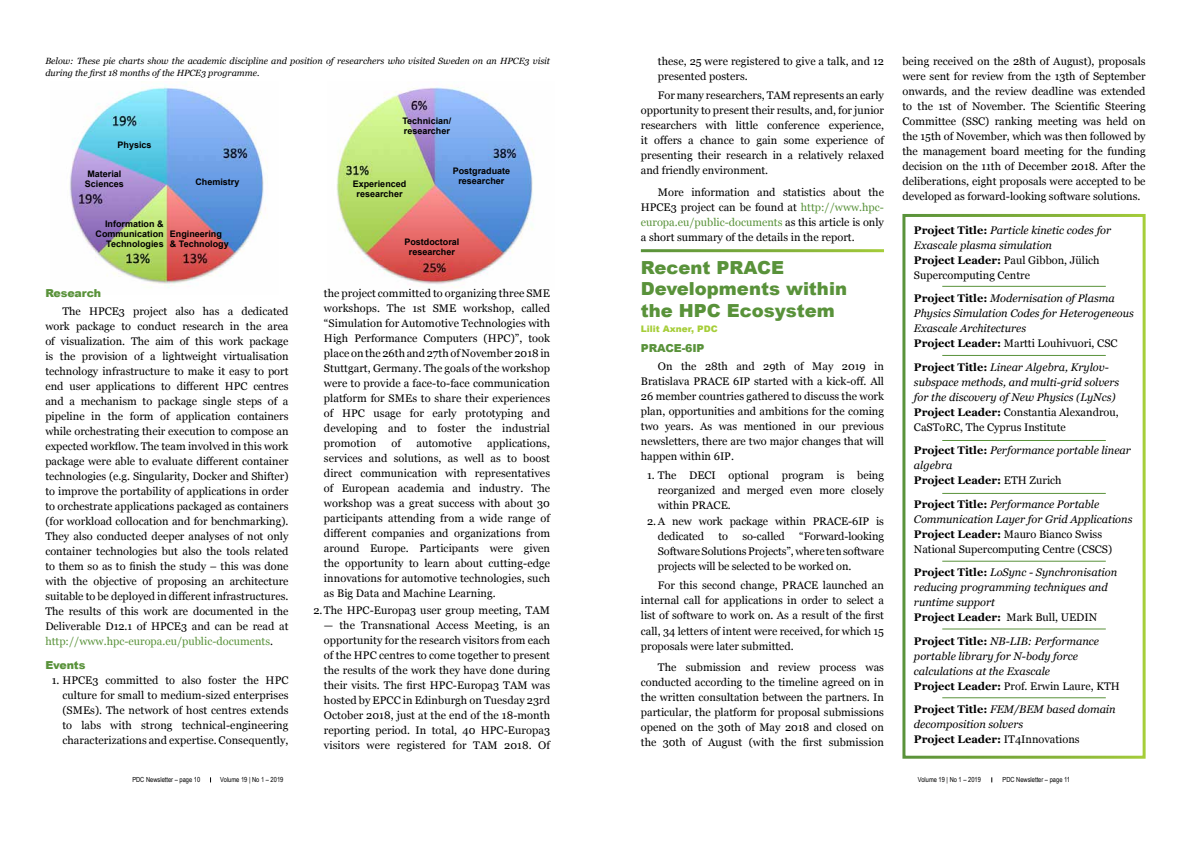
<style>
.page{position:relative;width:1191px;height:842px;background:#fff}
.page>*{position:absolute;margin:0;border:0;box-sizing:border-box;transform-origin:0 0}
.t1{font:900 18px/21.6px "Arial";color:#59923a}
.t2{font:11px/15px "Georgia";color:#000;text-align:justify}
.t3{font:italic 11px/15px "Georgia";color:#000}
.t4{font:900 11px "Arial";letter-spacing:-.01em;color:#59923a}
.t5{font:700 9px/10px "Arial";color:#000;text-align:center}
.t6{font:italic 9px/12px "Georgia";color:#000}
.t7{font:900 9px "Arial";color:#a6ce39}
.t8{font:7px "Arial Narrow";color:#000}
.s1{color:#59923a}
.s2{font-weight:700;font-style:normal}
.s3{font-style:normal}
</style>
<div class="page">
<img style="left:337px;top:85px;width:197px;height:203px">
<img style="left:70px;top:84px;width:196px;height:204px">
<hr style="left:942px;top:440px;width:163px;height:1px;background:#59923a">
<hr style="left:942px;top:493px;width:163px;height:1px;background:#59923a">
<hr style="left:942px;top:561px;width:163px;height:1px;background:#59923a">
<hr style="left:942px;top:629px;width:163px;height:1px;background:#59923a">
<hr style="left:942px;top:698px;width:163px;height:1px;background:#59923a">
<hr style="left:942px;top:355px;width:163px;height:1px;background:#59923a">
<hr style="left:942px;top:286px;width:163px;height:1px;background:#59923a">
<div style="left:902px;top:214px;width:243px;height:545px;border:3px solid #fff"></div>
<p class="t6" style="left:45px;top:54px;width:506px">Below: These pie charts show the academic discipline and position of researchers who visited Sweden on an HPCE3 visit during the first 18 months of the HPCE3 programme.</p>
<p class="t5" style="left:117px;top:141px;width:36px">Physics</p>
<p class="t5" style="left:85px;top:169px;width:41px;text-align:left">Material<br>Sciences</p>
<p class="t5" style="left:195px;top:177px;width:46px">Chemistry</p>
<p class="t5" style="left:96px;top:219px;width:70px;text-align:right">Information &amp;<br>Communication<br>Technologies</p>
<p class="t5" style="left:170px;top:229px;width:60px;text-align:left">Engineering &amp; Technology</p>
<p class="t4" style="left:45px;top:285px;width:57px">Research</p>
<p class="t2" style="left:45px;top:303px;width:245px;text-indent:17px">The HPCE3 project also has a dedicated work package to conduct research in the area of visualization. The aim of this work package is the provision of a lightweight virtualisation technology infrastructure to make it easy to port end user applications to different HPC centres and a mechanism to package single steps of a pipeline in the form of application containers while orchestrating their execution to compose an expected workflow. The team involved in this work package were able to evaluate different container technologies (e.g. Singularity, Docker and Shifter) to improve the portability of applications in order to orchestrate applications packaged as containers (for workload collocation and for benchmarking).<br>They also conducted deeper analyses of not only container technologies but also the tools related to them so as to finish the study – this was done with the objective of proposing an architecture suitable to be deployed in different infrastructures.<br>The results of this work are documented in the Deliverable D12.1 of HPCE3 and can be read at <span class="s1">http://www.hpc-europa.eu/public-documents</span>.</p>
<p class="t4" style="left:45px;top:657px;width:42px">Events</p>
<p class="t2" style="left:62px;top:672px;width:228px;text-indent:-11px">1. HPCE3 committed to also foster the HPC culture for small to medium-sized enterprises (SMEs). The network of host centres extends to labs with strong technical-engineering characterizations and expertise. Consequently,</p>
<p class="t8" style="left:132px;top:774px;width:69px">PDC Newsletter – page 10</p>
<p class="t8" style="left:220px;top:774px;width:65px">Volume 19 | No 1 – 2019</p>
<p class="t5" style="left:402px;top:116px;width:50px;text-align:left">Technician/ researcher</p>
<p class="t5" style="left:353px;top:179px;width:55px">Experienced researcher</p>
<p class="t5" style="left:453px;top:166px;width:59px">Postgraduate researcher</p>
<p class="t5" style="left:404px;top:237px;width:57px">Postdoctoral researcher</p>
<p class="t2" style="left:324px;top:285px;width:228px">the project committed to organizing three SME workshops. The 1st SME workshop, called “Simulation for Automotive Technologies with High Performance Computers (HPC)”, took place on the 26th and 27th of November 2018 in Stuttgart, Germany. The goals of the workshop were to provide a face-to-face communication platform for SMEs to share their experiences of HPC usage for early prototyping and developing and to foster the industrial promotion</p>
<p class="t2" style="left:324px;top:435px;width:228px;text-indent:163px">applications, services and solutions, as well as to boost direct communication with representatives of European academia and industry. The workshop was a great success with about 30 participants attending from a wide range of different companies and organizations from around Europe. Participants were given the opportunity to learn about cutting-edge innovations for automotive technologies, such as Big Data and Machine Learning.</p>
<p class="t2" style="left:313px;top:602px;width:238px">2.The HPC-Europa3 user group meeting, TAM</p>
<p class="t2" style="left:324px;top:617px;width:228px">— the Transnational Access Meeting, is an opportunity for the research visitors from each of the HPC centres to come together to present the results of the work they have done during their visits. The first HPC-Europa3 TAM was hosted by EPCC in Edinburgh on Tuesday 23rd October 2018, just at the end of the 18-month reporting period. In total, 40 HPC-Europa3 visitors were registered for TAM 2018. Of</p>
<p class="t2" style="left:391px;top:435px;width:11px">of</p>
<p class="t2" style="left:416px;top:435px;width:57px">automotive</p>
<p class="t2" style="left:658px;top:53px;width:228px">these, 25 were registered to give a talk, and 12 presented posters.</p>
<p class="t2" style="left:641px;top:88px;width:245px;text-indent:17px">For many researchers, TAM represents an early opportunity to present their results, and, for junior researchers with little conference experience, it offers a chance to gain some experience of presenting their research in a relatively relaxed and friendly environment.</p>
<p class="t2" style="left:641px;top:184px;width:245px;text-indent:17px">More information and statistics about the HPCE3 project can be found at <span class="s1">http://www.hpc&shy;europa.eu/public-documents</span> as this article is only a short summary of the details in the report.</p>
<h1 class="t1" style="left:641px;top:256px;width:208px">Recent PRACE<br>Developments within the HPC Ecosystem</h1>
<p class="t7" style="left:641px;top:322px;width:78px">Lilit Axner, PDC</p>
<p class="t4" style="left:641px;top:340px;width:65px">PRACE-6IP</p>
<p class="t2" style="left:641px;top:358px;width:245px;text-indent:17px">On the 28th and 29th of May 2019 in Bratislava PRACE 6IP started with a kick-off. All 26 member countries gathered to discuss the work plan, opportunities and ambitions for the coming two years. As was mentioned in our previous newsletters, there are two major changes that will happen within 6IP.</p>
<p class="t2" style="left:658px;top:467px;width:228px;text-indent:-11px">1. The DECI optional program is being reorganized and merged even more closely within PRACE.</p>
<p class="t2" style="left:658px;top:513px;width:228px;text-indent:-11px">2. A new work package within PRACE-6IP is dedicated</p>
<p class="t2" style="left:658px;top:528px;width:228px;text-indent:141px">“Forward-looking Software Solutions Projects”, where ten software projects will be selected to be worked on.</p>
<p class="t2" style="left:641px;top:578px;width:245px;text-indent:17px">For this second change, PRACE launched an internal call for applications in order to select a list of software to work on. As a result of the first call, 34 letters of intent were received, for which 15 proposals were later submitted.</p>
<p class="t2" style="left:641px;top:660px;width:245px;text-indent:17px">The submission and review process was conducted according to the timeline agreed on in the written consultation between the partners. In particular, the platform for proposal submissions opened on the 30th of May 2018 and closed on the 30th of August (with the first submission</p>
<p class="t2" style="left:718px;top:528px;width:11px">to</p>
<p class="t2" style="left:742px;top:528px;width:44px">so-called</p>
<p class="t2" style="left:902px;top:53px;width:245px">being received on the 28th of August), proposals were sent for review from the 13th of September onwards, and the review deadline was extended to the 1st of November. The Scientific Steering Committee (SSC) ranking meeting was held on the 15th of November, which was then followed by the management board meeting for the funding decision on the 11th of December 2018. After the deliberations, eight proposals were accepted to be developed as forward-looking software solutions.</p>
<p class="t3" style="left:914px;top:222px;width:199px"><span class="s2">Project Title:</span> Particle kinetic codes for<br>Exascale plasma simulation<br><span class="s2">Project Leader:</span> <span class="s3">Paul Gibbon, Jülich<br>Supercomputing Centre</span></p>
<p class="t3" style="left:914px;top:291px;width:221px"><span class="s2">Project Title:</span> Modernisation of Plasma Physics Simulation Codes for Heterogeneous Exascale Architectures<br><span class="s2">Project Leader:</span> <span class="s3">Martti Louhivuori, CSC</span></p>
<p class="t3" style="left:914px;top:359px;width:207px"><span class="s2">Project Title:</span> Linear Algebra, Krylov&shy;subspace methods, and multi-grid solvers for the discovery of New Physics (LyNcs)<br><span class="s2">Project Leader:</span> <span class="s3">Constantia Alexandrou, CaSToRC, The Cyprus Institute</span></p>
<p class="t3" style="left:914px;top:443px;width:218px"><span class="s2">Project Title:</span> Performance portable linear algebra<br><span class="s2">Project Leader:</span> <span class="s3">ETH Zurich</span></p>
<p class="t3" style="left:914px;top:496px;width:220px"><span class="s2">Project Title:</span> Performance Portable Communication Layer for Grid Applications <span class="s2">Project Leader:</span> <span class="s3">Mauro Bianco Swiss National Supercomputing Centre (CSCS)</span></p>
<p class="t3" style="left:914px;top:565px;width:205px"><span class="s2">Project Title:</span> LoSync - Synchronisation reducing programming techniques and runtime support<br><span class="s2">Project Leader:</span> <span class="s3">Mark Bull, UEDIN</span></p>
<p class="t3" style="left:914px;top:633px;width:207px"><span class="s2">Project Title:</span> NB-LIB: Performance portable library for N-body force calculations at the Exascale<br><span class="s2">Project Leader:</span> <span class="s3">Prof. Erwin Laure, KTH</span></p>
<p class="t3" style="left:914px;top:702px;width:203px"><span class="s2">Project Title:</span> FEM/BEM based domain decomposition solvers<br><span class="s2">Project Leader:</span> <span class="s3">IT4Innovations</span></p>
<p class="t8" style="left:918px;top:774px;width:65px">Volume 19 | No 1 – 2019</p>
<p class="t8" style="left:1002px;top:774px;width:69px">PDC Newsletter – page 11</p>
</div>
